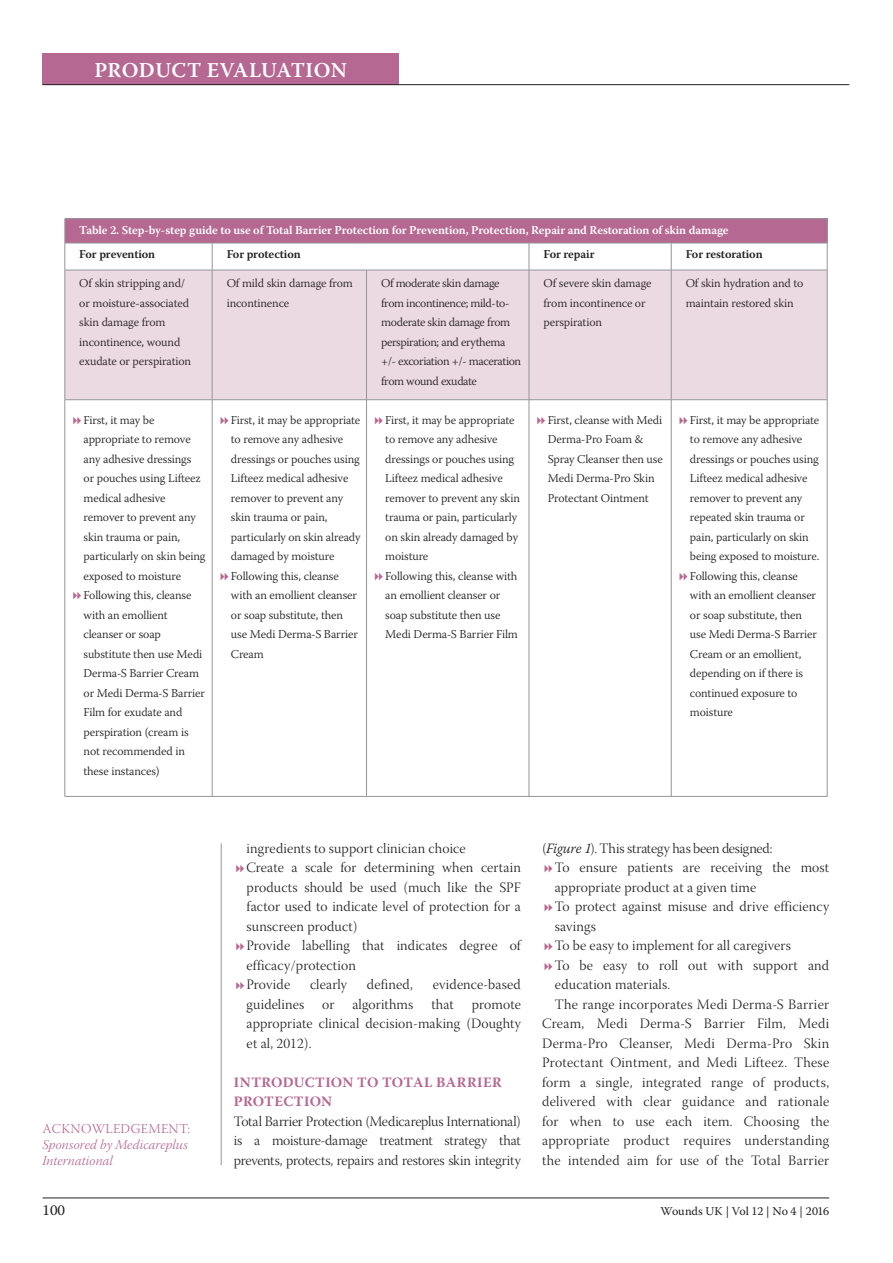
<style>
.page{position:relative;width:893px;height:1263px;background:#fff}
.page>*{position:absolute;margin:0;border:0;box-sizing:border-box;transform-origin:0 0}
.t1{font:600 21px "Warnock Pro";letter-spacing:.02em;color:#fff}
.t2{font:15px "Warnock Pro";color:#231f20}
.t3{font:14.25px/19.5px "Warnock Pro Light Subh";letter-spacing:.01em;color:#231f20;text-align:justify}
.t4{font:14.25px "Warnock Pro Light Subh";letter-spacing:-.01em;color:#231f20}
.t5{font:700 14.25px/19.5px "Warnock Pro";letter-spacing:.015em;color:#b56891}
.t6{font:13.5px/16.2px "Warnock Pro Light It Subh";letter-spacing:.01em;color:#b56891}
.t7{font:13.5px "Warnock Pro Light Subh";letter-spacing:.025em;color:#b56891}
.t8{font:300 12px/19.5px "Warnock Pro";letter-spacing:-.01em;color:#231f20}
.t9{font:300 12px/19.5px "Warnock Pro";letter-spacing:-.03em;color:#231f20}
.t10{font:600 12px "Warnock Pro";letter-spacing:-.01em;color:#fff}
.t11{font:600 12px "Warnock Pro";letter-spacing:-.01em;color:#231f20}
.t12{font:12px "Warnock Pro";letter-spacing:-.005em;color:#231f20}
.s1{font-family:"Warnock Pro";font-weight:300;font-style:italic}
</style>
<div class="page">
<hr style="left:43px;top:1197px;width:786px;height:1px;background:#231f20">
<div style="left:43px;top:53px;width:356px;height:32px;background:#b56891"></div>
<hr style="left:43px;top:84px;width:806px;height:1px;background:#231f20">
<hr style="left:221px;top:843px;width:1px;height:322px;background:#939598">
<div style="left:65px;top:219px;width:762px;height:24px;background:#b56891"></div>
<div style="left:66px;top:271px;width:761px;height:128px;background:#ecdae3"></div>
<hr style="left:65px;top:219px;width:147px;height:1px;background:#939598">
<hr style="left:212px;top:219px;width:155px;height:1px;background:#939598">
<hr style="left:367px;top:219px;width:162px;height:1px;background:#939598">
<hr style="left:529px;top:219px;width:142px;height:1px;background:#939598">
<hr style="left:671px;top:219px;width:156px;height:1px;background:#939598">
<hr style="left:65px;top:243px;width:147px;height:1px;background:#939598">
<svg style="left:65px;top:219px;width:1px;height:51px"></svg>
<hr style="left:212px;top:243px;width:155px;height:1px;background:#939598">
<svg style="left:212px;top:243px;width:1px;height:27px"></svg>
<hr style="left:367px;top:243px;width:162px;height:1px;background:#939598">
<hr style="left:529px;top:243px;width:142px;height:1px;background:#939598">
<svg style="left:529px;top:243px;width:1px;height:27px"></svg>
<hr style="left:671px;top:243px;width:156px;height:1px;background:#939598">
<svg style="left:671px;top:243px;width:1px;height:27px"></svg>
<svg style="left:827px;top:219px;width:1px;height:51px"></svg>
<hr style="left:65px;top:270px;width:147px;height:1px;background:#939598">
<hr style="left:65px;top:270px;width:1px;height:129px;background:#939598">
<hr style="left:212px;top:270px;width:155px;height:1px;background:#939598">
<hr style="left:212px;top:270px;width:1px;height:129px;background:#939598">
<hr style="left:367px;top:270px;width:162px;height:1px;background:#939598">
<hr style="left:366px;top:270px;width:1px;height:129px;background:#939598">
<hr style="left:529px;top:270px;width:142px;height:1px;background:#939598">
<hr style="left:529px;top:270px;width:1px;height:129px;background:#939598">
<hr style="left:671px;top:270px;width:156px;height:1px;background:#939598">
<hr style="left:671px;top:270px;width:1px;height:129px;background:#939598">
<hr style="left:827px;top:270px;width:1px;height:129px;background:#939598">
<hr style="left:65px;top:399px;width:147px;height:1px;background:#939598">
<hr style="left:65px;top:400px;width:1px;height:396px;background:#939598">
<hr style="left:212px;top:399px;width:155px;height:1px;background:#939598">
<hr style="left:212px;top:400px;width:1px;height:396px;background:#939598">
<hr style="left:367px;top:399px;width:162px;height:1px;background:#939598">
<hr style="left:366px;top:400px;width:1px;height:396px;background:#939598">
<hr style="left:529px;top:399px;width:142px;height:1px;background:#939598">
<hr style="left:529px;top:400px;width:1px;height:396px;background:#939598">
<hr style="left:671px;top:399px;width:156px;height:1px;background:#939598">
<hr style="left:671px;top:400px;width:1px;height:396px;background:#939598">
<hr style="left:827px;top:400px;width:1px;height:396px;background:#939598">
<hr style="left:65px;top:796px;width:147px;height:1px;background:#939598">
<hr style="left:212px;top:796px;width:155px;height:1px;background:#939598">
<hr style="left:367px;top:796px;width:162px;height:1px;background:#939598">
<hr style="left:529px;top:796px;width:142px;height:1px;background:#939598">
<hr style="left:671px;top:796px;width:156px;height:1px;background:#939598">
<h1 class="t1" style="left:94px;top:57px;width:254px">PRODUCT EVALUATION</h1>
<p class="t10" style="left:79px;top:222px;width:651px">Table 2. Step-by-step guide to use of Total Barrier Protection for Prevention, Protection, Repair and Restoration of skin damage</p>
<p class="t11" style="left:79px;top:247px;width:77px">For prevention</p>
<p class="t11" style="left:227px;top:247px;width:76px">For protection</p>
<p class="t11" style="left:543px;top:247px;width:53px">For repair</p>
<p class="t11" style="left:686px;top:247px;width:78px">For restoration</p>
<p class="t8" style="left:79px;top:273px;width:113px">Of skin stripping and/ or moisture-associated skin damage from incontinence, wound exudate or perspiration</p>
<p class="t8" style="left:227px;top:273px;width:128px">Of mild skin damage from incontinence</p>
<p class="t9" style="left:381px;top:273px;width:142px">Of moderate skin damage from incontinence; mild-to&shy;moderate skin damage from perspiration; and erythema +/- excoriation +/- maceration from wound exudate</p>
<p class="t8" style="left:543px;top:273px;width:110px">Of severe skin damage from incontinence or perspiration</p>
<p class="t8" style="left:686px;top:273px;width:119px">Of skin hydration and to maintain restored skin</p>
<p class="t8" style="left:84px;top:410px;width:123px">First, it may be appropriate to remove any adhesive dressings<br>or pouches using Lifteez medical adhesive remover to prevent any skin trauma or pain, particularly on skin being exposed to moisture<br>Following this, cleanse with an emollient cleanser or soap substitute then use Medi<br>Derma-S Barrier Cream or Medi Derma-S Barrier<br>Film for exudate and perspiration (cream is not recommended in these instances)</p>
<p class="t8" style="left:231px;top:410px;width:131px">First, it may be appropriate to remove any adhesive dressings or pouches using<br>Lifteez medical adhesive remover to prevent any skin trauma or pain, particularly on skin already damaged by moisture<br>Following this, cleanse with an emollient cleanser or soap substitute, then use Medi Derma-S Barrier<br>Cream</p>
<p class="t8" style="left:385px;top:410px;width:136px">First, it may be appropriate to remove any adhesive dressings or pouches using<br>Lifteez medical adhesive remover to prevent any skin trauma or pain, particularly on skin already damaged by moisture<br>Following this, cleanse with an emollient cleanser or soap substitute then use<br>Medi Derma-S Barrier Film</p>
<p class="t8" style="left:548px;top:410px;width:117px">First, cleanse with Medi<br>Derma-Pro Foam &amp;<br>Spray Cleanser then use<br>Medi Derma-Pro Skin<br>Protectant Ointment</p>
<p class="t8" style="left:690px;top:410px;width:131px">First, it may be appropriate to remove any adhesive dressings or pouches using<br>Lifteez medical adhesive remover to prevent any repeated skin trauma or pain, particularly on skin being exposed to moisture.<br>Following this, cleanse with an emollient cleanser or soap substitute, then use Medi Derma-S Barrier<br>Cream or an emollient, depending on if there is continued exposure to moisture</p>
<p class="t7" style="left:43px;top:1121px;width:149px">ACKNOWLEDGEMENT:</p>
<p class="t6" style="left:43px;top:1138px;width:147px">Sponsored by Medicareplus<br>International</p>
<p class="t3" style="left:246px;top:840px;width:276px;text-align:left">ingredients to support clinician choice<br>Create a scale for determining when certain products should be used (much like the SPF factor used to indicate level of protection for a sunscreen product)<br>Provide labelling that indicates degree of efficacy/protection<br>Provide</p>
<p class="t3" style="left:310px;top:977px;width:39px">clearly</p>
<p class="t3" style="left:367px;top:977px;width:47px">defined,</p>
<p class="t3" style="left:433px;top:977px;width:90px">evidence-based</p>
<p class="t3" style="left:247px;top:996px;width:59px">guidelines</p>
<p class="t3" style="left:322px;top:996px;width:14px">or</p>
<p class="t3" style="left:352px;top:996px;width:63px">algorithms</p>
<p class="t3" style="left:431px;top:996px;width:24px">that</p>
<p class="t3" style="left:247px;top:996px;width:276px;text-indent:225px">promote appropriate clinical decision-making (Doughty et al, 2012).</p>
<p class="t5" style="left:234px;top:1072px;width:269px">INTRODUCTION TO TOTAL BARRIER<br>PROTECTION</p>
<p class="t3" style="left:234px;top:1113px;width:289px">Total Barrier Protection (Medicareplus International) is a moisture-damage treatment strategy that prevents, protects, repairs and restores skin integrity</p>
<p class="t4" style="left:542px;top:840px;width:232px">(<span class="s1">Figure 1</span>). This strategy has been designed:</p>
<p class="t3" style="left:555px;top:860px;width:276px">To ensure patients are receiving the most</p>
<p class="t3" style="left:555px;top:879px;width:203px">appropriate product at a given time</p>
<p class="t3" style="left:555px;top:899px;width:276px">To protect against misuse and drive efficiency</p>
<p class="t3" style="left:555px;top:918px;width:42px">savings</p>
<p class="t3" style="left:555px;top:938px;width:238px">To be easy to implement for all caregivers</p>
<p class="t3" style="left:555px;top:957px;width:276px">To be easy to roll out with support and</p>
<p class="t3" style="left:555px;top:977px;width:117px">education materials.</p>
<p class="t3" style="left:555px;top:996px;width:276px">The range incorporates Medi Derma-S Barrier</p>
<p class="t3" style="left:542px;top:1015px;width:289px">Cream, Medi Derma-S Barrier Film, Medi</p>
<p class="t3" style="left:542px;top:1035px;width:288px">Derma-Pro Cleanser, Medi Derma-Pro Skin</p>
<p class="t3" style="left:542px;top:1054px;width:289px">Protectant Ointment, and Medi Lifteez. These</p>
<p class="t3" style="left:542px;top:1074px;width:289px">form a single, integrated range of products,</p>
<p class="t3" style="left:542px;top:1093px;width:288px">delivered with clear guidance and rationale</p>
<p class="t3" style="left:542px;top:1113px;width:289px">for when to use each item. Choosing the</p>
<p class="t3" style="left:542px;top:1132px;width:288px">appropriate product requires understanding</p>
<p class="t3" style="left:542px;top:1152px;width:289px">the intended aim for use of the Total Barrier</p>
<p class="t2" style="left:43px;top:1201px;width:24px">100</p>
<p class="t12" style="left:661px;top:1204px;width:170px">Wounds UK | Vol 12 | No 4 | 2016</p>
</div>
